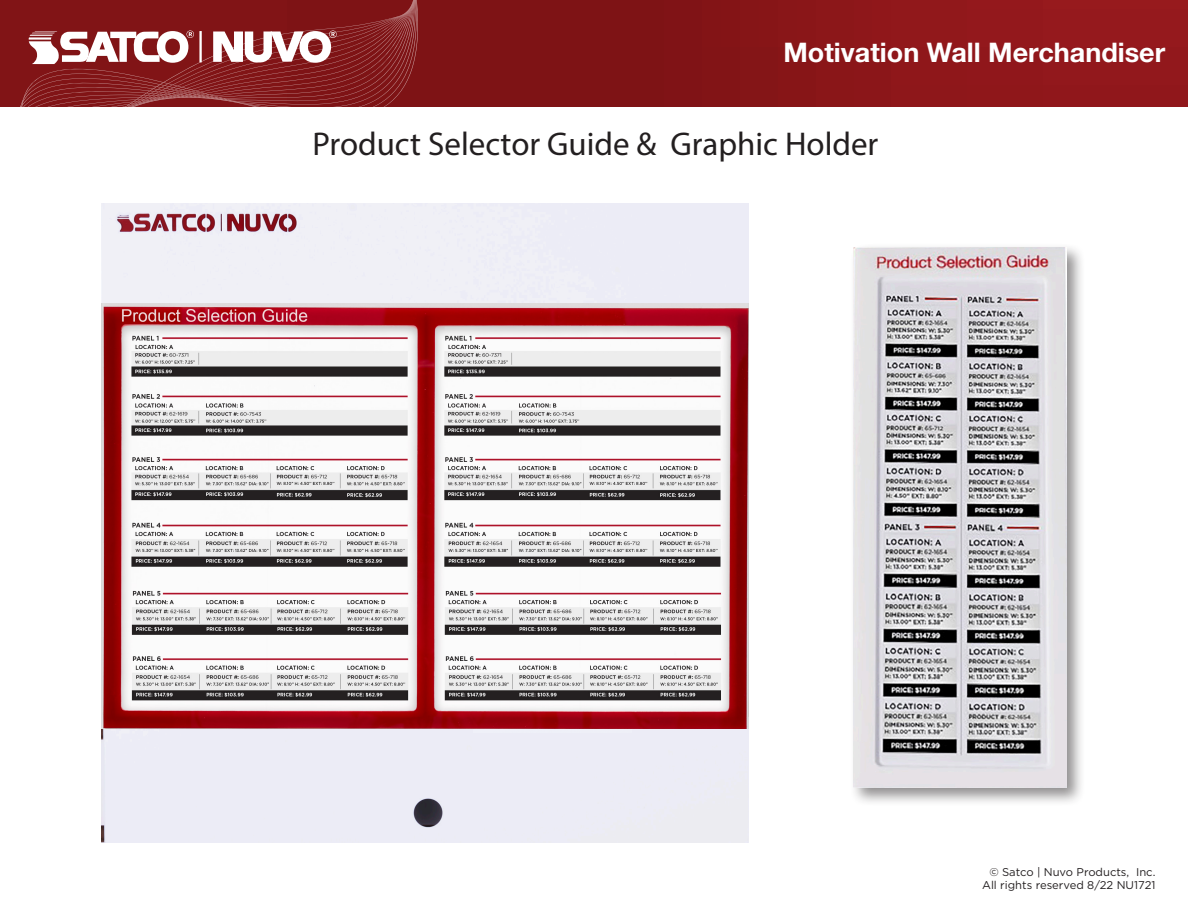
<style>
.page{position:relative;width:1188px;height:918px;background:#fff}
.page>*{position:absolute;margin:0;border:0;box-sizing:border-box;transform-origin:0 0}
.t1{font:33px "Myriad Pro";color:#231f20}
.t2{font:700 27px "Helvetica Neue";color:#fff}
.t3{font:11.25px/12.8px "Gotham";color:#231f20;text-align:right}
</style>
<div class="page">
<div style="left:0;top:0;width:1188px;height:106px;background:linear-gradient(to bottom,#891619,#871518)"></div>
<svg style="left:287px;top:2px;width:141px;height:4px"></svg>
<svg style="left:20px;top:6px;width:412px;height:100px;background:#953b3d"></svg>
<hr style="left:199px;top:31px;width:3px;height:31px;background:#fff">
<div style="left:102px;top:204px;width:647px;height:639px;background:#ececf6"></div>
<img style="left:473px;top:729px;width:159px;height:4px">
<img style="left:102px;top:303px;width:647px;height:426px">
<div style="left:850px;top:243px;width:236px;height:564px;background:#231f20;opacity:.5"></div>
<img style="left:854px;top:247px;width:212px;height:540px">
<h2 class="t2" style="left:783px;top:35px;width:383px">Motivation Wall Merchandiser</h2>
<p class="t1" style="left:313px;top:124px;width:567px">Product Selector Guide &amp; Graphic Holder</p>
<p class="t3" style="left:982px;top:865px;width:175px">© Satco | Nuvo Products, Inc.<br>All rights reserved 8/22 NU1721</p>
</div>
